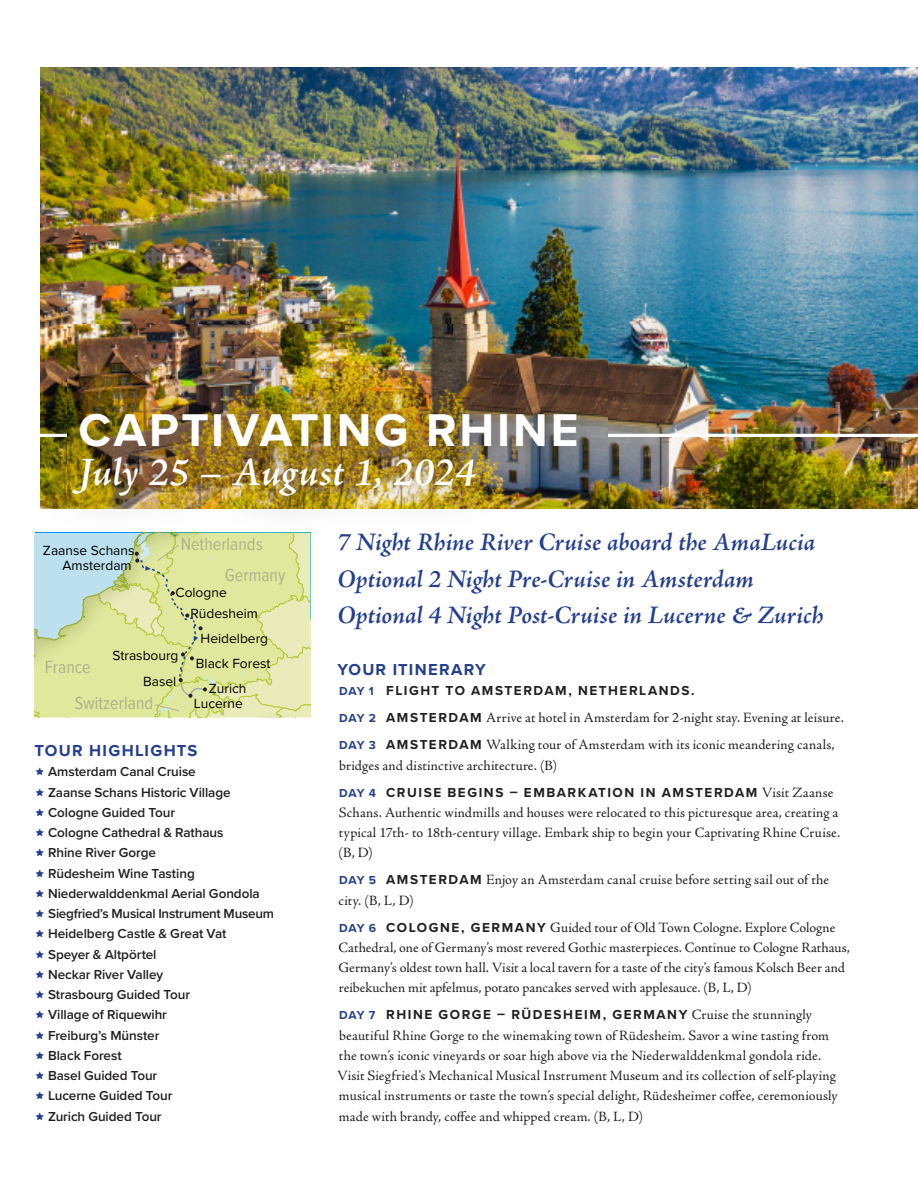
<style>
.page{position:relative;width:918px;height:1188px;background:#fff}
.page>*{position:absolute;margin:0;border:0;box-sizing:border-box;transform-origin:0 0}
.TOUR{font:700 47.55px "Proxima Nova";letter-spacing:.055em;color:#fff}
.Large_Dates{font:italic 600 40.8px "Adobe Jenson Pro";letter-spacing:.005em;color:#fff}
.NEW_Feature{font:italic 600 25.5px "Adobe Jenson Pro";color:#253f8e}
.t1{font:18.15px "Proxima Nova Cond";color:#afb389}
.NEW_Head{font:700 16.5px "Proxima Nova";letter-spacing:.075em;color:#253f8e}
.NEW_Itinerary{font:14.25px/20.2px "Adobe Jenson Pro";letter-spacing:.005em;color:#231f20}
.t2{font:13.8px/20.9px "Proxima Nova";color:#000}
.t3{font:600 13.5px "Proxima Nova";letter-spacing:-.005em;color:#231f20}
.NEW_Itinerary-2{font:700 13.5px "Proxima Nova";letter-spacing:.115em;color:#231f20}
.s1{font-size:12px;color:#253f8e}
.s2{font-family:"Proxima Nova";font-weight:700;font-size:12px;color:#253f8e}
.s3{font-family:"Proxima Nova";font-weight:700;font-size:13.5px}
.s4{font-family:"Adobe Jenson Pro";font-weight:400;font-size:14.25px}
</style>
<div class="page">
<img style="left:40px;top:68px;width:878px;height:441px">
<hr style="left:0;top:434px;width:918px;height:3px;background:#fff">
<svg style="left:35px;top:533px;width:276px;height:184px"></svg>
<img style="left:68px;top:325px;width:540px;height:43px">
<div style="left:36px;top:368px;width:584px;height:169px;background:#231f20;opacity:.75"></div>
<p class="TOUR" style="left:79px;top:394px;width:501px">CAPTIVATING RHINE</p>
<p class="Large_Dates" style="left:79px;top:449px;width:398px">July 25 – August 1, 2024</p>
<p class="NEW_Feature" style="left:338px;top:528px;width:479px">7 Night Rhine River Cruise aboard the AmaLucia</p>
<p class="NEW_Feature" style="left:338px;top:564px;width:418px">Optional 2 Night Pre-Cruise in Amsterdam</p>
<p class="NEW_Feature" style="left:338px;top:601px;width:488px">Optional 4 Night Post-Cruise in Lucerne &amp; Zurich</p>
<p class="t1" style="left:181px;top:531px;width:84px">Netherlands</p>
<p class="t2" style="left:43px;top:540px;width:93px">Zaanse Schans</p>
<p class="t2" style="left:63px;top:554px;width:71px">Amsterdam</p>
<p class="t1" style="left:225px;top:561px;width:62px">Germany</p>
<p class="t2" style="left:190px;top:581px;width:69px;text-indent:-15px">Cologne<br>Rüdesheim</p>
<p class="t2" style="left:201px;top:627px;width:69px">Heidelberg</p>
<p class="t2" style="left:113px;top:644px;width:67px">Strasbourg</p>
<p class="t2" style="left:196px;top:652px;width:76px">Black Forest</p>
<p class="t1" style="left:45px;top:654px;width:48px">France</p>
<p class="NEW_Head" style="left:337px;top:657px;width:150px">YOUR ITINERARY</p>
<p class="NEW_Itinerary-2" style="left:339px;top:681px;width:357px"><span class="s1">DAY 1</span> FLIGHT TO AMSTERDAM, NETHERLANDS.</p>
<p class="NEW_Itinerary" style="left:339px;top:708px;width:506px"><span class="s2">DAY 2</span> <span class="s3">AMSTERDAM</span> Arrive at hotel in Amsterdam for 2-night stay. Evening at leisure.</p>
<p class="NEW_Itinerary" style="left:339px;top:735px;width:497px"><span class="s2">DAY 3</span> <span class="s3">AMSTERDAM</span> Walking tour of Amsterdam with its iconic meandering canals, bridges and distinctive architecture. (B)</p>
<p class="NEW_Itinerary-2" style="left:339px;top:782px;width:496px"><span class="s1">DAY 4</span> CRUISE BEGINS – EMBARKATION IN AMSTERDAM <span class="s4">Visit Zaanse</span></p>
<p class="NEW_Itinerary" style="left:338px;top:802px;width:503px">Schans. Authentic windmills and houses were relocated to this picturesque area, creating a typical 17th- to 18th-century village. Embark ship to begin your Captivating Rhine Cruise. (B, D)</p>
<p class="NEW_Itinerary" style="left:339px;top:870px;width:492px"><span class="s2">DAY 5</span> <span class="s3">AMSTERDAM</span> Enjoy an Amsterdam canal cruise before setting sail out of the city. (B, L, D)</p>
<p class="NEW_Itinerary" style="left:339px;top:917px;width:513px"><span class="s2">DAY 6</span> <span class="s3">COLOGNE, GERMANY</span> Guided tour of Old Town Cologne. Explore Cologne Cathedral, one of Germany’s most revered Gothic masterpieces. Continue to Cologne Rathaus, Germany’s oldest town hall. Visit a local tavern for a taste of the city’s famous Kolsch Beer and reibekuchen mit apfelmus, potato pancakes served with applesauce. (B, L, D)</p>
<p class="NEW_Itinerary-2" style="left:339px;top:1005px;width:474px"><span class="s1">DAY 7</span> RHINE GORGE – RÜDESHEIM, GERMANY <span class="s4">Cruise the stunningly</span></p>
<p class="NEW_Itinerary" style="left:337px;top:1025px;width:502px">beautiful Rhine Gorge to the winemaking town of Rüdesheim. Savor a wine tasting from the town’s iconic vineyards or soar high above via the Niederwalddenkmal gondola ride.<br>Visit Siegfried’s Mechanical Musical Instrument Museum and its collection of self-playing musical instruments or taste the town’s special delight, Rüdesheimer coffee, ceremoniously made with brandy, coffee and whipped cream. (B, L, D)</p>
<p class="t2" style="left:143px;top:670px;width:35px">Basel</p>
<p class="t2" style="left:209px;top:677px;width:39px">Zurich</p>
<p class="t1" style="left:75px;top:690px;width:80px">Switzerland</p>
<p class="t2" style="left:194px;top:692px;width:50px">Lucerne</p>
<p class="NEW_Head" style="left:35px;top:738px;width:164px">TOUR HIGHLIGHTS</p>
<p class="t3" style="left:48px;top:762px;width:149px">Amsterdam Canal Cruise</p>
<p class="t3" style="left:48px;top:782px;width:184px">Zaanse Schans Historic Village</p>
<p class="t3" style="left:48px;top:802px;width:128px">Cologne Guided Tour</p>
<p class="t3" style="left:48px;top:822px;width:177px">Cologne Cathedral &amp; Rathaus</p>
<p class="t3" style="left:48px;top:843px;width:110px">Rhine River Gorge</p>
<p class="t3" style="left:48px;top:863px;width:148px">Rüdesheim Wine Tasting</p>
<p class="t3" style="left:48px;top:883px;width:213px">Niederwalddenkmal Aerial Gondola</p>
<p class="t3" style="left:48px;top:903px;width:227px">Siegfried’s Musical Instrument Museum</p>
<p class="t3" style="left:48px;top:924px;width:180px">Heidelberg Castle &amp; Great Vat</p>
<p class="t3" style="left:48px;top:944px;width:110px">Speyer &amp; Altpörtel</p>
<p class="t3" style="left:48px;top:964px;width:117px">Neckar River Valley</p>
<p class="t3" style="left:48px;top:984px;width:144px">Strasbourg Guided Tour</p>
<p class="t3" style="left:48px;top:1005px;width:120px">Village of Riquewihr</p>
<p class="t3" style="left:48px;top:1025px;width:113px">Freiburg’s Münster</p>
<p class="t3" style="left:48px;top:1045px;width:75px">Black Forest</p>
<p class="t3" style="left:48px;top:1065px;width:111px">Basel Guided Tour</p>
<p class="t3" style="left:48px;top:1086px;width:126px">Lucerne Guided Tour</p>
<p class="t3" style="left:48px;top:1106px;width:115px">Zurich Guided Tour</p>
</div>
